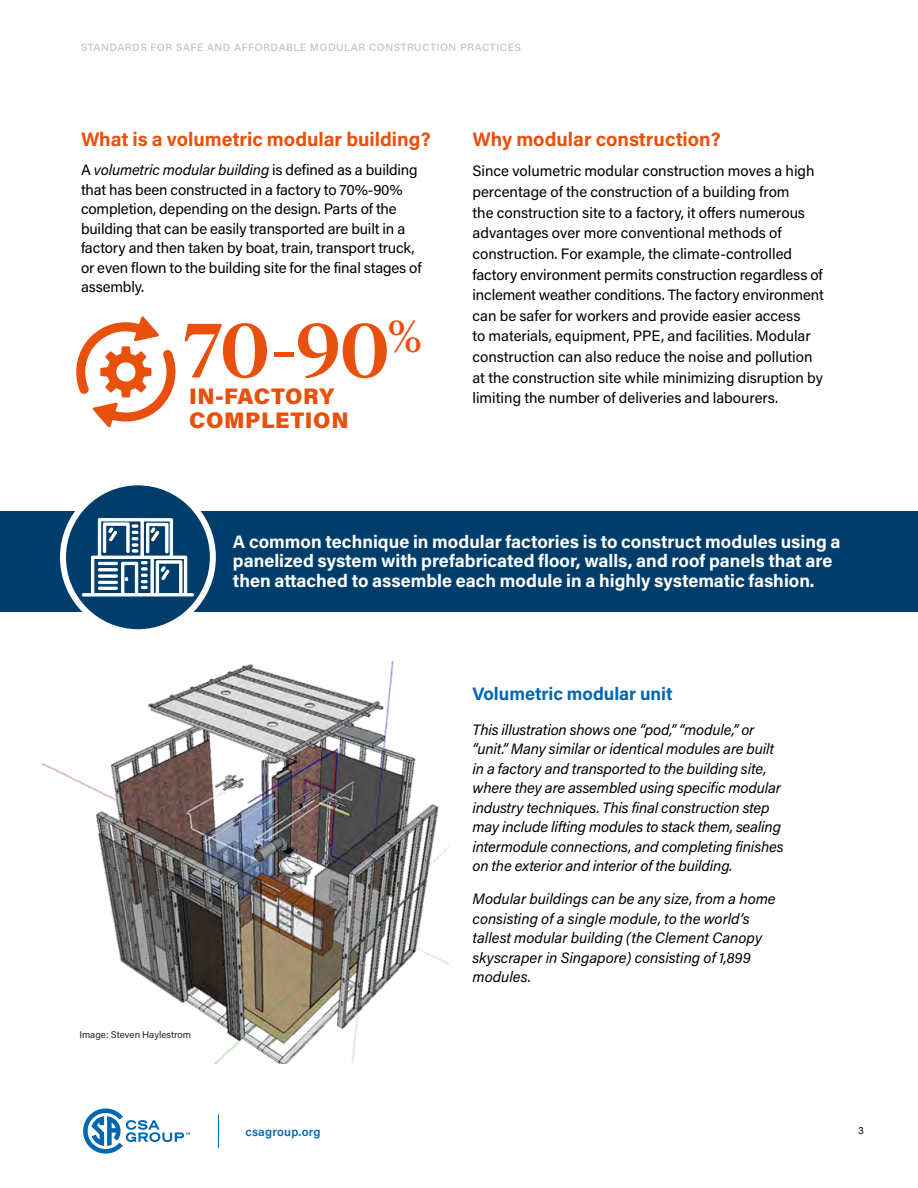
<style>
.page{position:relative;width:918px;height:1188px;background:#fff}
.page>*{position:absolute;margin:0;border:0;box-sizing:border-box;transform-origin:0 0}
.t1{font:500 76.35px "Tiempos Headline";color:#e9500e}
.t2{font:900 22.5px/24px "Acumin Pro";letter-spacing:.025em;color:#e9500e}
.t3{font:700 19.5px "Acumin Pro";color:#e9500e}
.t4{font:700 18px/19.5px "Acumin Pro";color:#fff}
.large_pic_title{font:700 18px "Acumin Pro";color:#0068b2}
.Text{font:15px/20.7px "Acumin Pro";letter-spacing:-.005em;color:#000}
.Text-2{font:italic 15px/19.5px "Acumin Pro";letter-spacing:-.01em;color:#000}
.t5{font:600 12px "Acumin Pro";letter-spacing:.02em;color:#0068b2}
.t6{font:500 10.5px "Acumin Pro";letter-spacing:.05em;color:#c3c1c2}
.t7{font:10.5px "Acumin Pro";color:#000}
.t8{font:9.75px "Acumin Pro";letter-spacing:-.005em;color:#232120}
.s1{font-style:italic}
</style>
<div class="page">
<hr style="left:218px;top:1114px;width:1px;height:34px;background:#0068b2">
<svg style="left:83px;top:1108px;width:107px;height:46px"></svg>
<img style="left:43px;top:662px;width:406px;height:401px">
<div style="left:0;top:512px;width:918px;height:100px;background:#003d6a"></div>
<div style="left:63px;top:482px;width:150px;height:150px;background:#003d6a;border-radius:50%"></div>
<div style="left:60px;top:479px;width:156px;height:156px;border:6px solid #fff;border-radius:50%"></div>
<svg style="left:82px;top:518px;width:112px;height:79px"></svg>
<svg style="left:76px;top:316px;width:100px;height:111px"></svg>
<p class="t6" style="left:81px;top:40px;width:442px">STANDARDS FOR SAFE AND AFFORDABLE MODULAR CONSTRUCTION PRACTICES</p>
<h2 class="t3" style="left:81px;top:126px;width:351px">What is a volumetric modular building?</h2>
<p class="Text" style="left:81px;top:160px;width:342px;line-height:19.5px">A <span class="s1">volumetric modular building</span> is defined as a building that has been constructed in a factory to 70%-90% completion, depending on the design. Parts of the building that can be easily transported are built in a factory and then taken by boat, train, transport truck, or even flown to the building site for the final stages of assembly.</p>
<p class="t1" style="left:184px;top:298px;width:240px">70-90<sup>%</sup></p>
<p class="t2" style="left:189px;top:383px;width:161px">IN-FACTORY<br>COMPLETION</p>
<h2 class="t3" style="left:472px;top:126px;width:250px">Why modular construction?</h2>
<p class="Text" style="left:472px;top:160px;width:353px">Since volumetric modular construction moves a high percentage of the construction of a building from<br>the construction site to a factory, it offers numerous advantages over more conventional methods of construction. For example, the climate-controlled factory environment permits construction regardless of inclement weather conditions. The factory environment can be safer for workers and provide easier access<br>to materials, equipment, PPE, and facilities. Modular construction can also reduce the noise and pollution at the construction site while minimizing disruption by limiting the number of deliveries and labourers.</p>
<p class="t4" style="left:233px;top:531px;width:609px">A common technique in modular factories is to construct modules using a panelized system with prefabricated floor, walls, and roof panels that are then attached to assemble each module in a highly systematic fashion.</p>
<p class="t8" style="left:80px;top:1028px;width:113px">Image: Steven Haylestrom</p>
<p class="large_pic_title" style="left:473px;top:682px;width:202px">Volumetric modular unit</p>
<p class="Text-2" style="left:472px;top:719px;width:313px">This illustration shows one “pod,” “module,” or “unit.” Many similar or identical modules are built in a factory and transported to the building site, where they are assembled using specific modular industry techniques. This final construction step may include lifting modules to stack them, sealing intermodule connections, and completing finishes on the exterior and interior of the building.</p>
<p class="Text-2" style="left:472px;top:889px;width:305px">Modular buildings can be any size, from a home consisting of a single module, to the world’s tallest modular building (the Clement Canopy skyscraper in Singapore) consisting of 1,899 modules.</p>
<p class="t5" style="left:245px;top:1124px;width:77px">csagroup.org</p>
<p class="t7" style="left:858px;top:1123px;width:7px">3</p>
</div>
